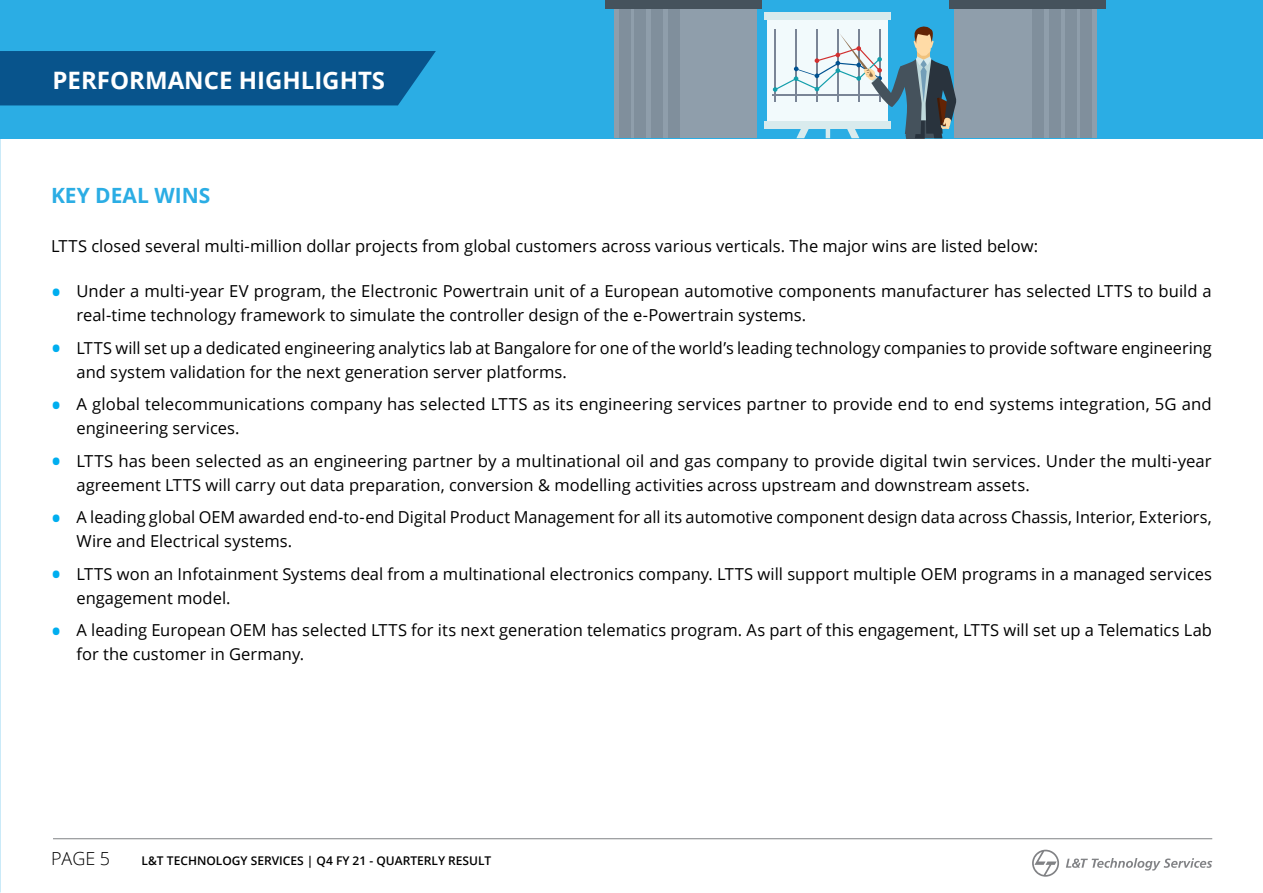
<style>
.page{position:relative;width:1263px;height:893px;background:#fff}
.page>*{position:absolute;margin:0;border:0;box-sizing:border-box;transform-origin:0 0}
.t1{font:700 24px "Open Sans";color:#fff}
.t2{font:700 21px "Open Sans";color:#2bade4}
.t3{font:300 18px "Open Sans";color:#000}
.t4{font:16.5px/24px "Open Sans";color:#000}
.t5{font:600 12px "Open Sans";color:#000}
.s1{font-weight:600;font-size:27px;color:#00aeef}
</style>
<div class="page">
<hr style="left:53px;top:838px;width:1159px;height:1px;background:#808285">
<svg style="left:1032px;top:850px;width:27px;height:27px"></svg>
<svg style="left:1066px;top:858px;width:146px;height:12px"></svg>
<div style="left:0;top:0;width:1263px;height:138px;background:#2bade4"></div>
<div style="left:954px;top:3px;width:142px;height:135px;background:#8f9eab"></div>
<div style="left:1081px;top:3px;width:11px;height:135px;background:#808f9c"></div>
<div style="left:1065px;top:3px;width:11px;height:135px;background:#808f9c"></div>
<div style="left:1049px;top:3px;width:11px;height:135px;background:#808f9c"></div>
<div style="left:1032px;top:3px;width:11px;height:135px;background:#808f9c"></div>
<div style="left:949px;top:0;width:156px;height:8px;background:#45525c"></div>
<div style="left:615px;top:3px;width:142px;height:135px;background:#8f9eab"></div>
<div style="left:619px;top:3px;width:11px;height:135px;background:#808f9c"></div>
<div style="left:635px;top:3px;width:11px;height:135px;background:#808f9c"></div>
<div style="left:651px;top:3px;width:11px;height:135px;background:#808f9c"></div>
<div style="left:668px;top:3px;width:11px;height:135px;background:#808f9c"></div>
<div style="left:606px;top:0;width:156px;height:8px;background:#45525c"></div>
<div style="left:768px;top:14px;width:120px;height:108px;background:#f2fafc"></div>
<div style="left:765px;top:12px;width:126px;height:8px;background:#d9ebed"></div>
<div style="left:765px;top:121px;width:126px;height:7px;background:#d9ebed"></div>
<hr style="left:772px;top:94px;width:112px;height:2px;background:#7a8596">
<svg style="left:773px;top:26px;width:183px;height:112px"></svg>
<div style="left:0;top:51px;width:436px;height:54px;background:#08548c"></div>
<h1 class="t1" style="left:53px;top:63px;width:334px">PERFORMANCE HIGHLIGHTS</h1>
<p class="t2" style="left:51px;top:180px;width:161px">KEY DEAL WINS</p>
<p class="t4" style="left:51px;top:234px;width:989px">LTTS closed several multi-million dollar projects from global customers across various verticals. The major wins are listed below:</p>
<p class="t4" style="left:77px;top:279px;width:1137px;text-indent:-26px"><span class="s1">•</span> Under a multi-year EV program, the Electronic Powertrain unit of a European automotive components manufacturer has selected LTTS to build a real-time technology framework to simulate the controller design of the e-Powertrain systems.</p>
<p class="t4" style="left:77px;top:335px;width:1137px;text-indent:-26px"><span class="s1">•</span> LTTS will set up a dedicated engineering analytics lab at Bangalore for one of the world’s leading technology companies to provide software engineering and system validation for the next generation server platforms.</p>
<p class="t4" style="left:77px;top:392px;width:1137px;text-indent:-26px"><span class="s1">•</span> A global telecommunications company has selected LTTS as its engineering services partner to provide end to end systems integration, 5G and engineering services.</p>
<p class="t4" style="left:77px;top:448px;width:1137px;text-indent:-26px"><span class="s1">•</span> LTTS has been selected as an engineering partner by a multinational oil and gas company to provide digital twin services. Under the multi-year agreement LTTS will carry out data preparation, conversion &amp; modelling activities across upstream and downstream assets.</p>
<p class="t4" style="left:77px;top:505px;width:1137px;text-indent:-26px"><span class="s1">•</span> A leading global OEM awarded end-to-end Digital Product Management for all its automotive component design data across Chassis, Interior, Exteriors,<br>Wire and Electrical systems.</p>
<p class="t4" style="left:77px;top:561px;width:1137px;text-indent:-26px"><span class="s1">•</span> LTTS won an Infotainment Systems deal from a multinational electronics company. LTTS will support multiple OEM programs in a managed services engagement model.</p>
<p class="t4" style="left:77px;top:618px;width:1137px;text-indent:-26px"><span class="s1">•</span> A leading European OEM has selected LTTS for its next generation telematics program. As part of this engagement, LTTS will set up a Telematics Lab for the customer in Germany.</p>
<p class="t3" style="left:51px;top:846px;width:61px">PAGE 5</p>
<p class="t5" style="left:142px;top:853px;width:351px">L&amp;T TECHNOLOGY SERVICES | Q4 FY 21 - QUARTERLY RESULT</p>
</div>
